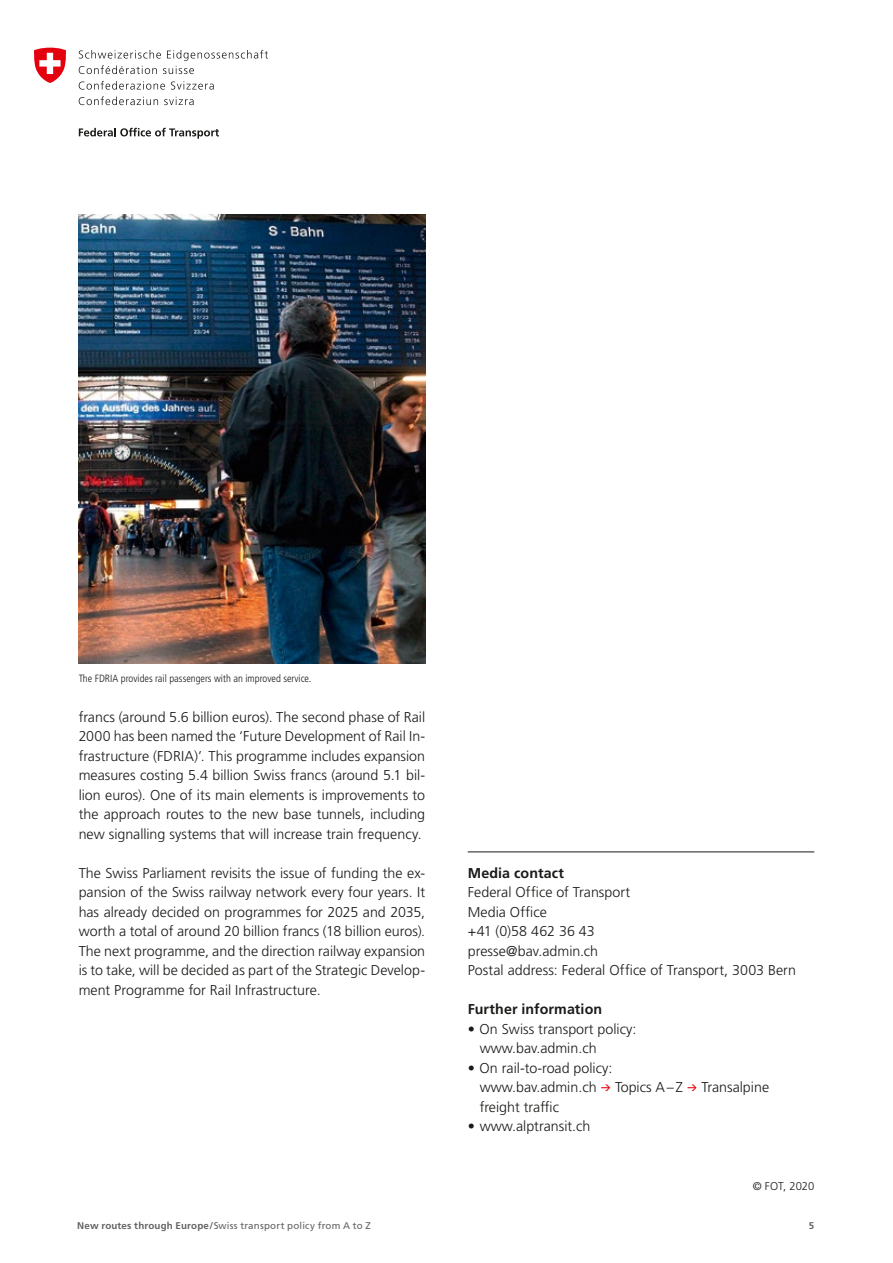
<style>
.page{position:relative;width:893px;height:1263px;background:#fff}
.page>*{position:absolute;margin:0;border:0;box-sizing:border-box;transform-origin:0 0}
.Lauftext{font:300 14.25px/19.5px "Frutiger LT Std";color:#1a1a18;text-align:justify}
.Lauftext_Aufzählung{font:300 14.25px/19.5px "Frutiger LT Std";color:#1a1a18}
.Titel_Infotext{font:700 14.25px "Frutiger LT Std";letter-spacing:.005em;color:#1a1a18}
.Lauftext-2{font:300 11.25px "Frutiger LT Std";letter-spacing:-.005em;color:#1a1a18}
.Bildlegende{font:300 condensed 10.5px "Frutiger LT Std";color:#1a1a18}
.t1{font:9.75px "Frutiger LT Std";letter-spacing:.02em;color:#636362}
.t2{font:700 9.75px "Frutiger LT Std";color:#636362}
.s1{font-family:"Frutiger Neue 1450 Pro";font-weight:400;color:#e3000f}
.s2{font-weight:700}
</style>
<div class="page">
<svg style="left:79px;top:50px;width:189px;height:24px"></svg>
<svg style="left:79px;top:81px;width:86px;height:9px"></svg>
<svg style="left:171px;top:81px;width:43px;height:9px"></svg>
<svg style="left:79px;top:96px;width:79px;height:9px"></svg>
<svg style="left:164px;top:97px;width:30px;height:8px"></svg>
<svg style="left:34px;top:48px;width:32px;height:35px"></svg>
<svg style="left:79px;top:128px;width:140px;height:11px"></svg>
<hr style="left:468px;top:852px;width:346px;height:1px;background:#1a1a18">
<img style="left:79px;top:214px;width:346px;height:449px">
<p class="Bildlegende" style="left:79px;top:673px;width:234px">The FDRIA provides rail passengers with an improved service.</p>
<p class="Lauftext" style="left:79px;top:707px;width:348px">francs (around 5.6 billion euros). The second phase of Rail 2000 has been named the ‘Future Development of Rail In&shy;frastructure (FDRIA)’. This programme includes expansion measures costing 5.4 billion Swiss francs (around 5.1 bil&shy;lion euros). One of its main elements is improvements to the approach routes to the new base tunnels, including new signalling systems that will increase train frequency.</p>
<p class="Lauftext" style="left:79px;top:863px;width:348px">The Swiss Parliament revisits the issue of funding the ex&shy;pansion of the Swiss railway network every four years. It has already decided on programmes for 2025 and 2035, worth a total of around 20 billion francs (18 billion euros).<br>The next programme, and the direction railway expansion is to take, will be decided as part of the Strategic Develop&shy;ment Programme for Rail Infrastructure.</p>
<p class="Titel_Infotext" style="left:468px;top:864px;width:98px">Media contact</p>
<p class="Lauftext" style="left:468px;top:883px;width:164px">Federal Office of Transport</p>
<p class="Lauftext" style="left:468px;top:902px;width:81px">Media Office</p>
<p class="Lauftext" style="left:468px;top:922px;width:128px">+41 (0)58 462 36 43</p>
<p class="Lauftext" style="left:468px;top:941px;width:132px">presse@bav.admin.ch</p>
<p class="Lauftext" style="left:468px;top:961px;width:330px">Postal address: Federal Office of Transport, 3003 Bern</p>
<p class="Titel_Infotext" style="left:468px;top:1001px;width:136px">Further information</p>
<p class="Lauftext_Aufzählung" style="left:468px;top:1019px;width:170px">• On Swiss transport policy:</p>
<p class="Lauftext_Aufzählung" style="left:480px;top:1039px;width:118px">www.bav.admin.ch</p>
<p class="Lauftext_Aufzählung" style="left:468px;top:1058px;width:146px">• On rail-to-road policy:</p>
<p class="Lauftext_Aufzählung" style="left:480px;top:1078px;width:291px">www.bav.admin.ch <span class="s1">→</span> Topics A–Z <span class="s1">→</span> Transalpine freight traffic</p>
<p class="Lauftext_Aufzählung" style="left:468px;top:1117px;width:124px">• www.alptransit.ch</p>
<p class="Lauftext-2" style="left:753px;top:1179px;width:63px">© FOT, 2020</p>
<p class="t1" style="left:77px;top:1219px;width:295px"><span class="s2">New routes through Europe/</span>Swiss transport policy from A to Z</p>
<p class="t2" style="left:809px;top:1219px;width:7px">5</p>
</div>
